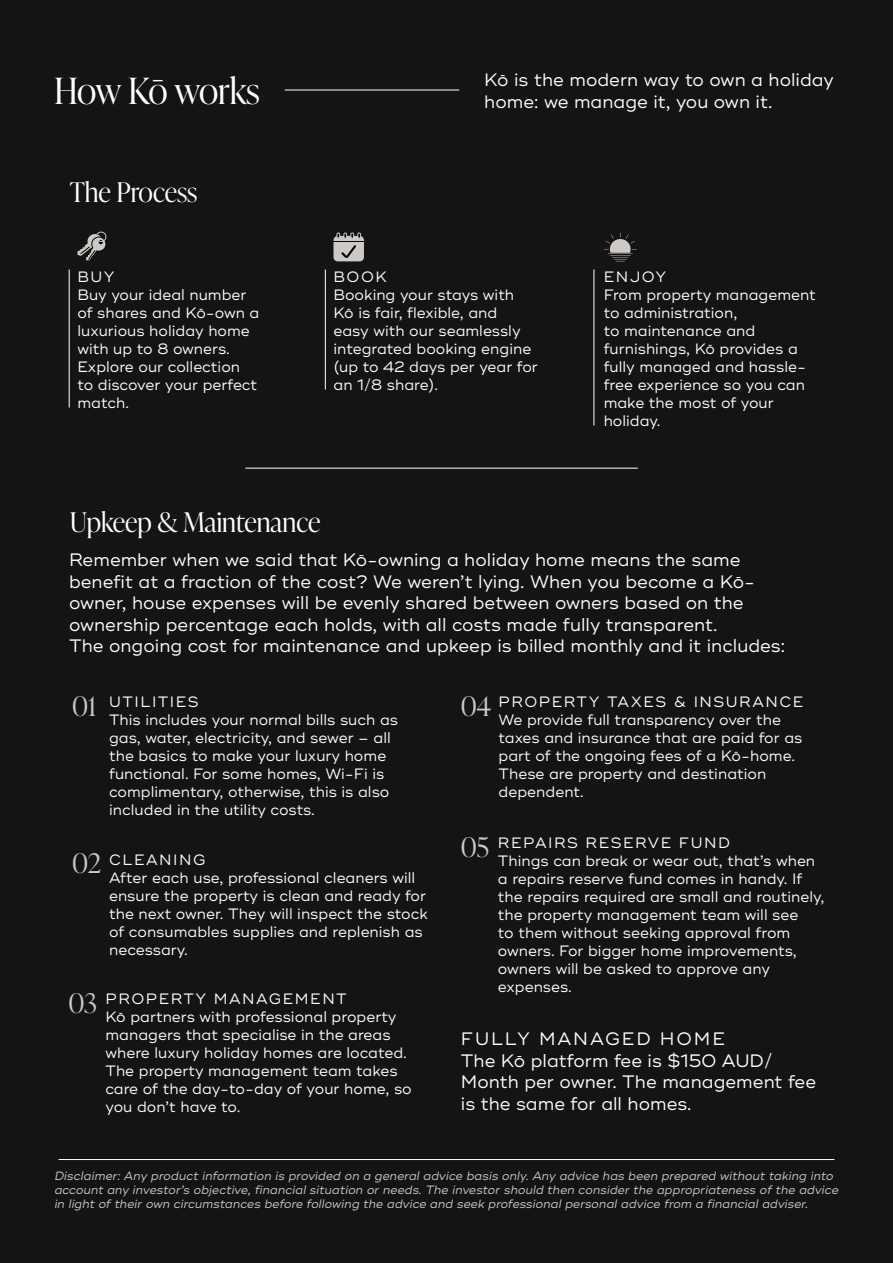
<style>
.page{position:relative;width:893px;height:1263px;background:#151414}
.page>*{position:absolute;margin:0;border:0;box-sizing:border-box;transform-origin:0 0}
.t1{font:300 36px "Ivy Presto Display";letter-spacing:-.02em;color:#fff}
.t2{font:300 27px "Ivy Presto Display";color:#fff}
.t3{font:300 27px "Ivy Presto Display";letter-spacing:-.01em;color:#ccc9c6}
.t4{font:18px/21.6px "Ridley Grotesk";color:#fff}
.t5{font:15px/18px "Ridley Grotesk";color:#fff}
.t6{font:italic 12px/14.4px "Ridley Grotesk";color:#ccc9c6}
</style>
<div class="page">
<hr style="left:285px;top:90px;width:174px;height:1px;background:#fff">
<hr style="left:245px;top:468px;width:393px;height:1px;background:#fff">
<hr style="left:69px;top:269px;width:1px;height:138px;background:#fff">
<hr style="left:325px;top:269px;width:1px;height:120px;background:#fff">
<hr style="left:594px;top:269px;width:1px;height:156px;background:#fff">
<svg style="left:77px;top:231px;width:30px;height:30px"></svg>
<div style="left:333px;top:236px;width:31px;height:25px;background:#ccc9c6;border-radius:4px"></div>
<svg style="left:341px;top:245px;width:15px;height:13px"></svg>
<hr style="left:333px;top:241px;width:31px;height:1px;background:#040503">
<svg style="left:337px;top:233px;width:24px;height:6px"></svg>
<svg style="left:604px;top:233px;width:33px;height:29px"></svg>
<hr style="left:59px;top:1159px;width:775px;height:1px;background:#fff">
<h1 class="t1" style="left:54px;top:65px;width:207px">How Kō works</h1>
<p class="t4" style="left:484px;top:70px;width:351px">Kō is the modern way to own a holiday home: we manage it, you own it.</p>
<h2 class="t2" style="left:70px;top:173px;width:129px">The Process</h2>
<p class="t5" style="left:77px;top:268px;width:183px">BUY<br>Buy your ideal number of shares and Kō-own a luxurious holiday home with up to 8 owners.<br>Explore our collection to discover your perfect match.</p>
<p class="t5" style="left:333px;top:268px;width:206px">BOOK<br>Booking your stays with<br>Kō is fair, flexible, and<br>easy with our seamlessly integrated booking engine (up to 42 days per year for an 1/8 share).</p>
<h2 class="t2" style="left:70px;top:502px;width:252px">Upkeep &amp; Maintenance</h2>
<p class="t5" style="left:604px;top:268px;width:214px">ENJOY<br>From property management to administration,<br>to maintenance and furnishings, Kō provides a fully managed and hassle&shy;free experience so you can make the most of your holiday.</p>
<p class="t4" style="left:69px;top:549px;width:717px">Remember when we said that Kō-owning a holiday home means the same benefit at a fraction of the cost? We weren’t lying. When you become a Kō&shy;owner, house expenses will be evenly shared between owners based on the ownership percentage each holds, with all costs made fully transparent.<br>The ongoing cost for maintenance and upkeep is billed monthly and it includes:</p>
<h2 class="t3" style="left:72px;top:687px;width:26px">01</h2>
<p class="t5" style="left:109px;top:693px;width:291px">UTILITIES<br>This includes your normal bills such as gas, water, electricity, and sewer – all the basics to make your luxury home functional. For some homes, Wi-Fi is complimentary, otherwise, this is also included in the utility costs.</p>
<p class="t5" style="left:109px;top:851px;width:320px">CLEANING<br>After each use, professional cleaners will ensure the property is clean and ready for the next owner. They will inspect the stock of consumables supplies and replenish as necessary.</p>
<p class="t5" style="left:105px;top:990px;width:308px">PROPERTY MANAGEMENT<br>Kō partners with professional property managers that specialise in the areas where luxury holiday homes are located.<br>The property management team takes care of the day-to-day of your home, so you don’t have to.</p>
<h2 class="t3" style="left:72px;top:844px;width:31px">02</h2>
<h2 class="t3" style="left:68px;top:984px;width:30px">03</h2>
<h2 class="t3" style="left:461px;top:687px;width:32px">04</h2>
<p class="t5" style="left:499px;top:693px;width:306px">PROPERTY TAXES &amp; INSURANCE<br>We provide full transparency over the taxes and insurance that are paid for as part of the ongoing fees of a Kō-home.<br>These are property and destination dependent.</p>
<p class="t5" style="left:498px;top:834px;width:328px">REPAIRS RESERVE FUND<br>Things can break or wear out, that’s when a repairs reserve fund comes in handy. If the repairs required are small and routinely, the property management team will see<br>to them without seeking approval from owners. For bigger home improvements, owners will be asked to approve any expenses.</p>
<p class="t4" style="left:461px;top:1028px;width:357px">FULLY MANAGED HOME<br>The Kō platform fee is $150 AUD/<br>Month per owner. The management fee is the same for all homes.</p>
<h2 class="t3" style="left:461px;top:828px;width:30px">05</h2>
<p class="t6" style="left:54px;top:1168px;width:788px">Disclaimer: Any product information is provided on a general advice basis only. Any advice has been prepared without taking into account any investor’s objective, financial situation or needs. The investor should then consider the appropriateness of the advice in light of their own circumstances before following the advice and seek professional personal advice from a financial adviser.</p>
</div>
